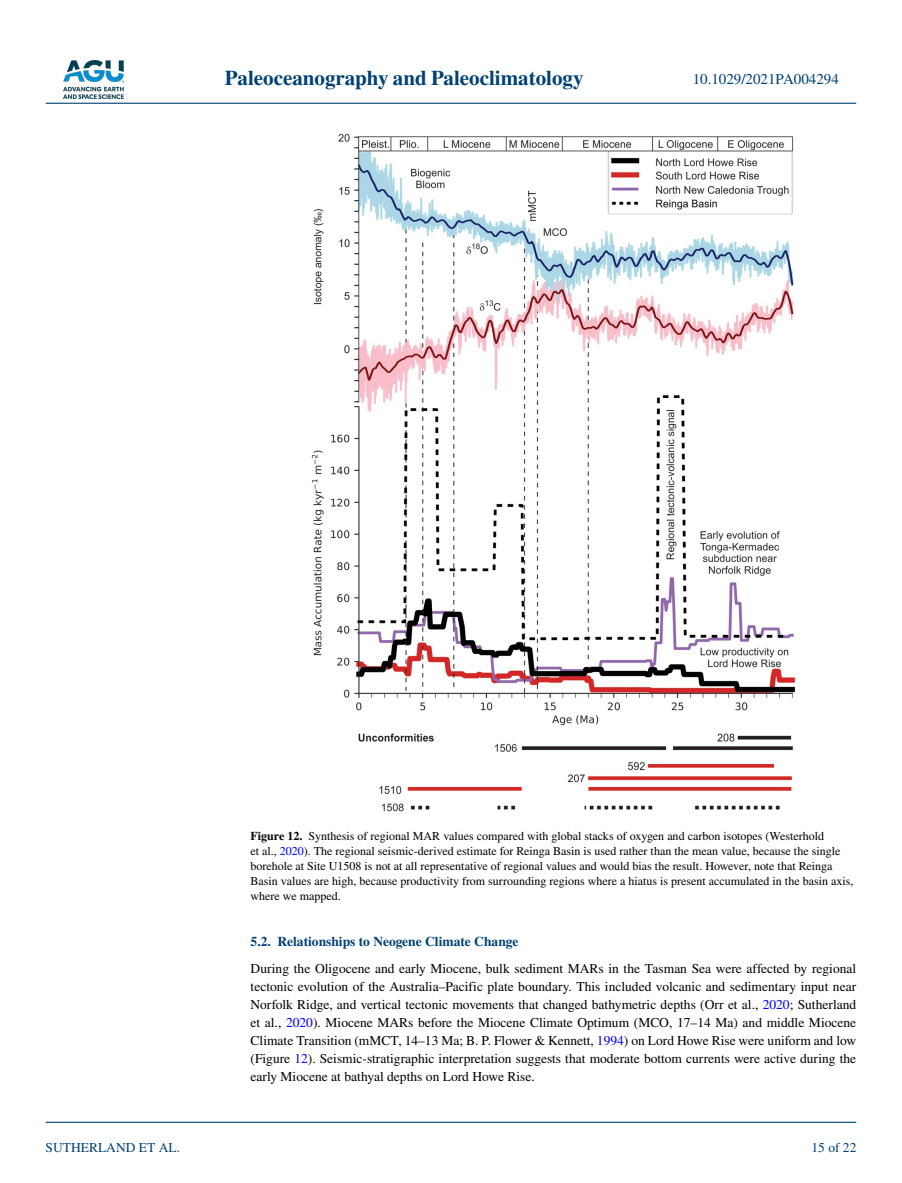
<style>
.page{position:relative;width:902px;height:1183px;background:#fff}
.page>*{position:absolute;margin:0;border:0;box-sizing:border-box;transform-origin:0 0}
.t1{font:700 21px "STIX";color:#004174}
.t2{font:15px "STIX";color:#004174}
.t3{font:13.5px/18px "STIX";color:#000;text-align:justify}
.t4{font:700 13.5px "STIX";color:#004174}
.t5{font:13.5px "STIX";color:#004174}
.t6{font:12px/15px "STIX";color:#000}
.s1{font-weight:700}
.s2{color:#00f}
</style>
<div class="page">
<img style="left:63px;top:60px;width:60px;height:39px">
<hr style="left:46px;top:103px;width:810px;height:1px;background:#004174">
<hr style="left:46px;top:1121px;width:810px;height:1px;background:#004174">
<img style="left:311px;top:134px;width:484px;height:677px">
<h1 class="t1" style="left:225px;top:66px;width:360px">Paleoceanography and Paleoclimatology</h1>
<p class="t2" style="left:692px;top:69px;width:148px">10.1029/2021PA004294</p>
<p class="t5" style="left:45px;top:1138px;width:136px">SUTHERLAND ET AL.</p>
<p class="t6" style="left:250px;top:829px;width:604px"><span class="s1">Figure 12.</span> Synthesis of regional MAR values compared with global stacks of oxygen and carbon isotopes (Westerhold<br>et al., <span class="s2">2020</span>). The regional seismic-derived estimate for Reinga Basin is used rather than the mean value, because the single borehole at Site U1508 is not at all representative of regional values and would bias the result. However, note that Reinga Basin values are high, because productivity from surrounding regions where a hiatus is present accumulated in the basin axis, where we mapped.</p>
<p class="t4" style="left:250px;top:932px;width:269px">5.2. Relationships to Neogene Climate Change</p>
<p class="t3" style="left:250px;top:959px;width:607px">During the Oligocene and early Miocene, bulk sediment MARs in the Tasman Sea were affected by regional tectonic evolution of the Australia–Pacific plate boundary. This included volcanic and sedimentary input near Norfolk Ridge, and vertical tectonic movements that changed bathymetric depths (Orr et al., <span class="s2">2020</span>; Sutherland et al., <span class="s2">2020</span>). Miocene MARs before the Miocene Climate Optimum (MCO, 17–14 Ma) and middle Miocene Climate Transition (mMCT, 14–13 Ma; B. P. Flower &amp; Kennett, <span class="s2">1994</span>) on Lord Howe Rise were uniform and low (Figure <span class="s2">12</span>). Seismic-stratigraphic interpretation suggests that moderate bottom currents were active during the early Miocene at bathyal depths on Lord Howe Rise.</p>
<p class="t5" style="left:811px;top:1138px;width:46px">15 of 22</p>
</div>
